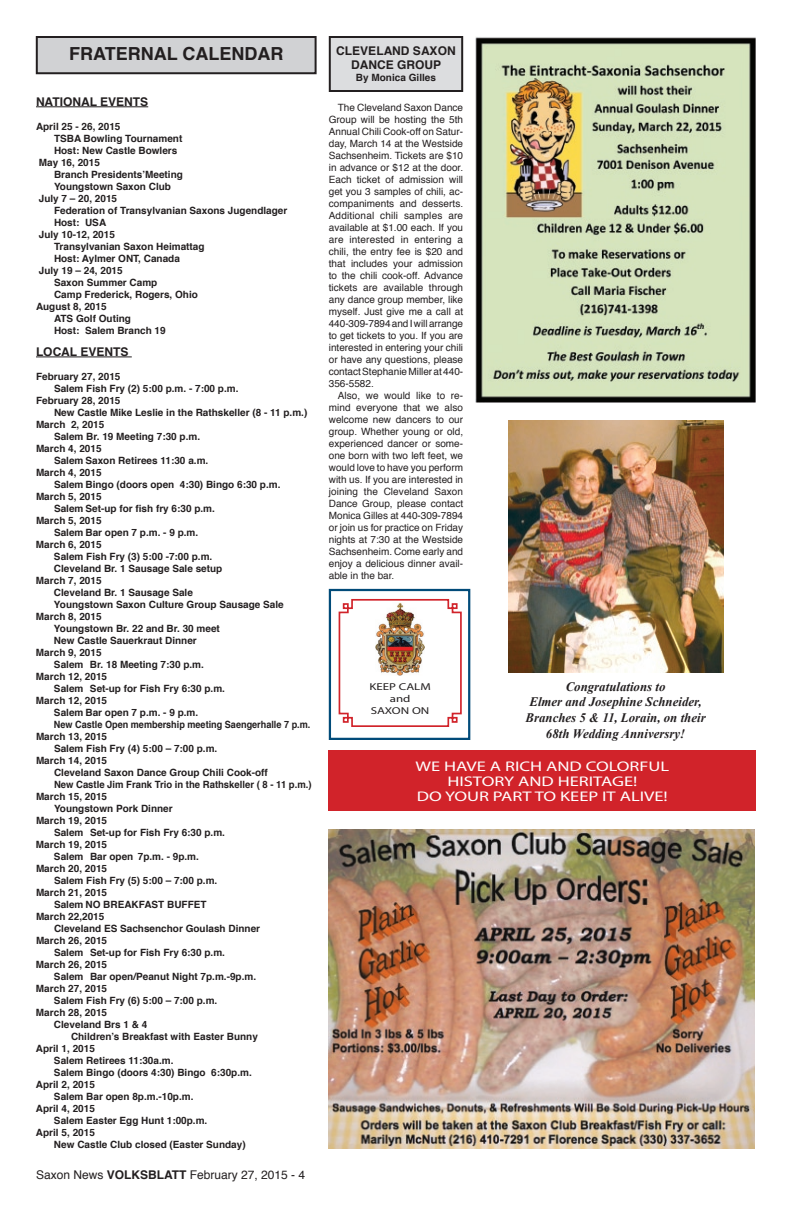
<style>
.page{position:relative;width:792px;height:1224px;background:#fff}
.page>*{position:absolute;margin:0;border:0;box-sizing:border-box;transform-origin:0 0}
.t1{font:700 18px "Helvetica";color:#231f20}
.t2{font:14px/15px "Myriad Pro";color:#fff;text-align:center;scale:1.32 1}
.t3{font:italic 700 13px/15.6px "Times New Roman";color:#231f20;text-align:center}
.t4{font:700 12px/14.4px "Helvetica";color:#231f20;text-align:center}
.t5{font:12px "Helvetica";color:#231f20}
.t6{font:700 10px "Helvetica";color:#231f20}
.t7{font:10px/12px "Helvetica";color:#231f20;text-align:justify}
.t8{font:700 10px "Helvetica";color:#231f20;scale:.91 1}
.t9{font:700 10px "Helvetica";color:#231f20;scale:.95 1}
.t10{font:10px/12px "Myriad Pro";color:#231f20;text-align:center;scale:1.29 1}
.s1{font-weight:700}
</style>
<div class="page">
<div style="left:37px;top:37px;width:279px;height:36px;background:#d1d2d4"></div>
<div style="left:36px;top:36px;width:281px;height:38px;border:2px solid #231f20"></div>
<hr style="left:36px;top:107px;width:112px;height:1px;background:#231f20">
<hr style="left:36px;top:357px;width:96px;height:1px;background:#231f20">
<div style="left:329px;top:750px;width:427px;height:61px;background:#d1232a"></div>
<div style="left:330px;top:37px;width:132px;height:54px;background:#dcdddf"></div>
<div style="left:329px;top:36px;width:134px;height:56px;border:2px solid #231f20"></div>
<img style="left:329px;top:829px;width:425px;height:319px">
<img style="left:508px;top:420px;width:216px;height:252px">
<img style="left:475px;top:37px;width:280px;height:366px">
<div style="left:329px;top:589px;width:141px;height:151px;border:2px solid #014b79"></div>
<img style="left:338px;top:599px;width:124px;height:128px">
<h1 class="t1" style="left:69px;top:39px;width:216px">FRATERNAL CALENDAR</h1>
<p class="t4" style="left:36px;top:95px;width:114px">NATIONAL EVENTS</p>
<p class="t6" style="left:36px;top:118px;width:86px">April 25 - 26, 2015</p>
<p class="t6" style="left:54px;top:130px;width:130px">TSBA Bowling Tournament</p>
<p class="t6" style="left:54px;top:142px;width:125px">Host: New Castle Bowlers</p>
<p class="t6" style="left:39px;top:154px;width:63px">May 16, 2015</p>
<p class="t6" style="left:54px;top:166px;width:130px">Branch Presidents’Meeting</p>
<p class="t6" style="left:54px;top:178px;width:119px">Youngstown Saxon Club</p>
<p class="t6" style="left:39px;top:190px;width:80px">July 7 – 20, 2015</p>
<p class="t6" style="left:54px;top:202px;width:235px">Federation of Transylvanian Saxons Jugendlager</p>
<p class="t6" style="left:54px;top:214px;width:54px">Host: USA</p>
<p class="t6" style="left:39px;top:226px;width:78px">July 10-12, 2015</p>
<p class="t6" style="left:54px;top:238px;width:152px">Transylvanian Saxon Heimattag</p>
<p class="t6" style="left:54px;top:250px;width:127px">Host: Aylmer ONT, Canada</p>
<p class="t6" style="left:39px;top:262px;width:85px">July 19 – 24, 2015</p>
<p class="t6" style="left:54px;top:274px;width:105px">Saxon Summer Camp</p>
<p class="t6" style="left:54px;top:286px;width:145px">Camp Frederick, Rogers, Ohio</p>
<p class="t6" style="left:36px;top:298px;width:72px">August 8, 2015</p>
<p class="t6" style="left:54px;top:310px;width:79px">ATS Golf Outing</p>
<p class="t6" style="left:54px;top:322px;width:113px">Host: Salem Branch 19</p>
<p class="t4" style="left:36px;top:345px;width:94px">LOCAL EVENTS</p>
<p class="t6" style="left:36px;top:368px;width:86px">February 27, 2015</p>
<p class="t6" style="left:54px;top:380px;width:186px">Salem Fish Fry (2) 5:00 p.m. - 7:00 p.m.</p>
<p class="t6" style="left:36px;top:392px;width:86px">February 28, 2015</p>
<p class="t6" style="left:54px;top:404px;width:255px">New Castle Mike Leslie in the Rathskeller (8 - 11 p.m.)</p>
<p class="t6" style="left:36px;top:416px;width:70px">March 2, 2015</p>
<p class="t6" style="left:54px;top:428px;width:148px">Salem Br. 19 Meeting 7:30 p.m.</p>
<p class="t6" style="left:36px;top:440px;width:67px">March 4, 2015</p>
<p class="t6" style="left:54px;top:452px;width:156px">Salem Saxon Retirees 11:30 a.m.</p>
<p class="t6" style="left:36px;top:464px;width:67px">March 4, 2015</p>
<p class="t6" style="left:54px;top:476px;width:228px">Salem Bingo (doors open 4:30) Bingo 6:30 p.m.</p>
<p class="t6" style="left:36px;top:488px;width:67px">March 5, 2015</p>
<p class="t6" style="left:54px;top:500px;width:162px">Salem Set-up for fish fry 6:30 p.m.</p>
<p class="t6" style="left:36px;top:512px;width:67px">March 5, 2015</p>
<p class="t6" style="left:54px;top:524px;width:146px">Salem Bar open 7 p.m. - 9 p.m.</p>
<p class="t6" style="left:36px;top:536px;width:67px">March 6, 2015</p>
<p class="t6" style="left:54px;top:548px;width:160px">Salem Fish Fry (3) 5:00 -7:00 p.m.</p>
<p class="t6" style="left:54px;top:560px;width:170px">Cleveland Br. 1 Sausage Sale setup</p>
<p class="t6" style="left:36px;top:572px;width:67px">March 7, 2015</p>
<p class="t6" style="left:54px;top:584px;width:140px">Cleveland Br. 1 Sausage Sale</p>
<p class="t6" style="left:54px;top:596px;width:231px">Youngstown Saxon Culture Group Sausage Sale</p>
<p class="t6" style="left:36px;top:608px;width:67px">March 8, 2015</p>
<p class="t6" style="left:54px;top:620px;width:167px">Youngstown Br. 22 and Br. 30 meet</p>
<p class="t6" style="left:54px;top:632px;width:144px">New Castle Sauerkraut Dinner</p>
<p class="t6" style="left:36px;top:644px;width:67px">March 9, 2015</p>
<p class="t6" style="left:54px;top:656px;width:151px">Salem Br. 18 Meeting 7:30 p.m.</p>
<p class="t6" style="left:36px;top:668px;width:73px">March 12, 2015</p>
<p class="t6" style="left:54px;top:680px;width:173px">Salem Set-up for Fish Fry 6:30 p.m.</p>
<p class="t6" style="left:36px;top:692px;width:73px">March 12, 2015</p>
<p class="t6" style="left:54px;top:704px;width:146px">Salem Bar open 7 p.m. - 9 p.m.</p>
<p class="t8" style="left:54px;top:716px;width:283px">New Castle Open membership meeting Saengerhalle 7 p.m.</p>
<p class="t6" style="left:36px;top:728px;width:73px">March 13, 2015</p>
<p class="t6" style="left:54px;top:740px;width:165px">Salem Fish Fry (4) 5:00 – 7:00 p.m.</p>
<p class="t6" style="left:36px;top:752px;width:73px">March 14, 2015</p>
<p class="t6" style="left:54px;top:764px;width:215px">Cleveland Saxon Dance Group Chili Cook-off</p>
<p class="t9" style="left:54px;top:776px;width:273px">New Castle Jim Frank Trio in the Rathskeller ( 8 - 11 p.m.)</p>
<p class="t6" style="left:36px;top:788px;width:73px">March 15, 2015</p>
<p class="t6" style="left:54px;top:800px;width:120px">Youngstown Pork Dinner</p>
<p class="t6" style="left:36px;top:812px;width:73px">March 19, 2015</p>
<p class="t6" style="left:54px;top:824px;width:173px">Salem Set-up for Fish Fry 6:30 p.m.</p>
<p class="t6" style="left:36px;top:836px;width:73px">March 19, 2015</p>
<p class="t6" style="left:54px;top:848px;width:146px">Salem Bar open 7p.m. - 9p.m.</p>
<p class="t6" style="left:36px;top:860px;width:73px">March 20, 2015</p>
<p class="t6" style="left:54px;top:872px;width:165px">Salem Fish Fry (5) 5:00 – 7:00 p.m.</p>
<p class="t6" style="left:36px;top:884px;width:73px">March 21, 2015</p>
<p class="t6" style="left:54px;top:896px;width:154px">Salem NO BREAKFAST BUFFET</p>
<p class="t6" style="left:36px;top:908px;width:70px">March 22,2015</p>
<p class="t6" style="left:54px;top:920px;width:208px">Cleveland ES Sachsenchor Goulash Dinner</p>
<p class="t6" style="left:36px;top:932px;width:73px">March 26, 2015</p>
<p class="t6" style="left:54px;top:944px;width:173px">Salem Set-up for Fish Fry 6:30 p.m.</p>
<p class="t6" style="left:36px;top:956px;width:73px">March 26, 2015</p>
<p class="t6" style="left:54px;top:968px;width:204px">Salem Bar open/Peanut Night 7p.m.-9p.m.</p>
<p class="t6" style="left:36px;top:980px;width:73px">March 27, 2015</p>
<p class="t6" style="left:54px;top:992px;width:165px">Salem Fish Fry (6) 5:00 – 7:00 p.m.</p>
<p class="t6" style="left:36px;top:1004px;width:73px">March 28, 2015</p>
<p class="t6" style="left:54px;top:1016px;width:95px">Cleveland Brs 1 &amp; 4</p>
<p class="t6" style="left:71px;top:1028px;width:188px">Children’s Breakfast with Easter Bunny</p>
<p class="t6" style="left:36px;top:1040px;width:60px">April 1, 2015</p>
<p class="t6" style="left:54px;top:1052px;width:121px">Salem Retirees 11:30a.m.</p>
<p class="t6" style="left:54px;top:1064px;width:199px">Salem Bingo (doors 4:30) Bingo 6:30p.m.</p>
<p class="t6" style="left:36px;top:1076px;width:60px">April 2, 2015</p>
<p class="t6" style="left:54px;top:1088px;width:141px">Salem Bar open 8p.m.-10p.m.</p>
<p class="t6" style="left:36px;top:1100px;width:60px">April 4, 2015</p>
<p class="t6" style="left:54px;top:1112px;width:155px">Salem Easter Egg Hunt 1:00p.m.</p>
<p class="t6" style="left:36px;top:1124px;width:60px">April 5, 2015</p>
<p class="t6" style="left:54px;top:1136px;width:193px">New Castle Club closed (Easter Sunday)</p>
<p class="t5" style="left:36px;top:1166px;width:271px">Saxon News <span class="s1">VOLKSBLATT</span> February 27, 2015 - 4</p>
<p class="t4" style="left:336px;top:44px;width:121px">CLEVELAND SAXON<br>DANCE GROUP</p>
<p class="t6" style="left:356px;top:70px;width:82px">By Monica Gilles</p>
<p class="t7" style="left:329px;top:101px;width:136px;text-indent:9px">The Cleveland Saxon Dance Group will be hosting the 5th Annual Chili Cook-off on Satur&shy;day, March 14 at the Westside Sachsenheim. Tickets are $10 in advance or $12 at the door.<br>Each ticket of admission will get you 3 samples of chili, ac&shy;companiments and desserts.<br>Additional chili samples are available at $1.00 each. If you are interested in entering a chili, the entry fee is $20 and that includes your admission to the chili cook-off. Advance tickets are available through any dance group member, like myself. Just give me a call at 440-309-7894 and I will arrange to get tickets to you. If you are interested in entering your chili or have any questions, please contact Stephanie Miller at 440- 356-5582.</p>
<p class="t7" style="left:329px;top:389px;width:136px;text-indent:9px">Also, we would like to re&shy;mind everyone that we also welcome new dancers to our group. Whether young or old, experienced dancer or some&shy;one born with two left feet, we would love to have you perform with us. If you are interested in joining the Cleveland Saxon Dance Group, please contact Monica Gilles at 440-309-7894 or join us for practice on Friday nights at 7:30 at the Westside Sachsenheim. Come early and enjoy a delicious dinner avail&shy;able in the bar.</p>
<p class="t10" style="left:370px;top:681px;width:49px">KEEP CALM and<br>SAXON ON</p>
<h3 class="t3" style="left:525px;top:678px;width:182px">Congratulations to<br>Elmer and Josephine Schneider,<br>Branches 5 &amp; 11, Lorain, on their<br>68th Wedding Anniversry!</h3>
<h2 class="t2" style="left:416px;top:759px;width:194px">WE HAVE A RICH AND COLORFUL<br>HISTORY AND HERITAGE!<br>DO YOUR PART TO KEEP IT ALIVE!</h2>
</div>
